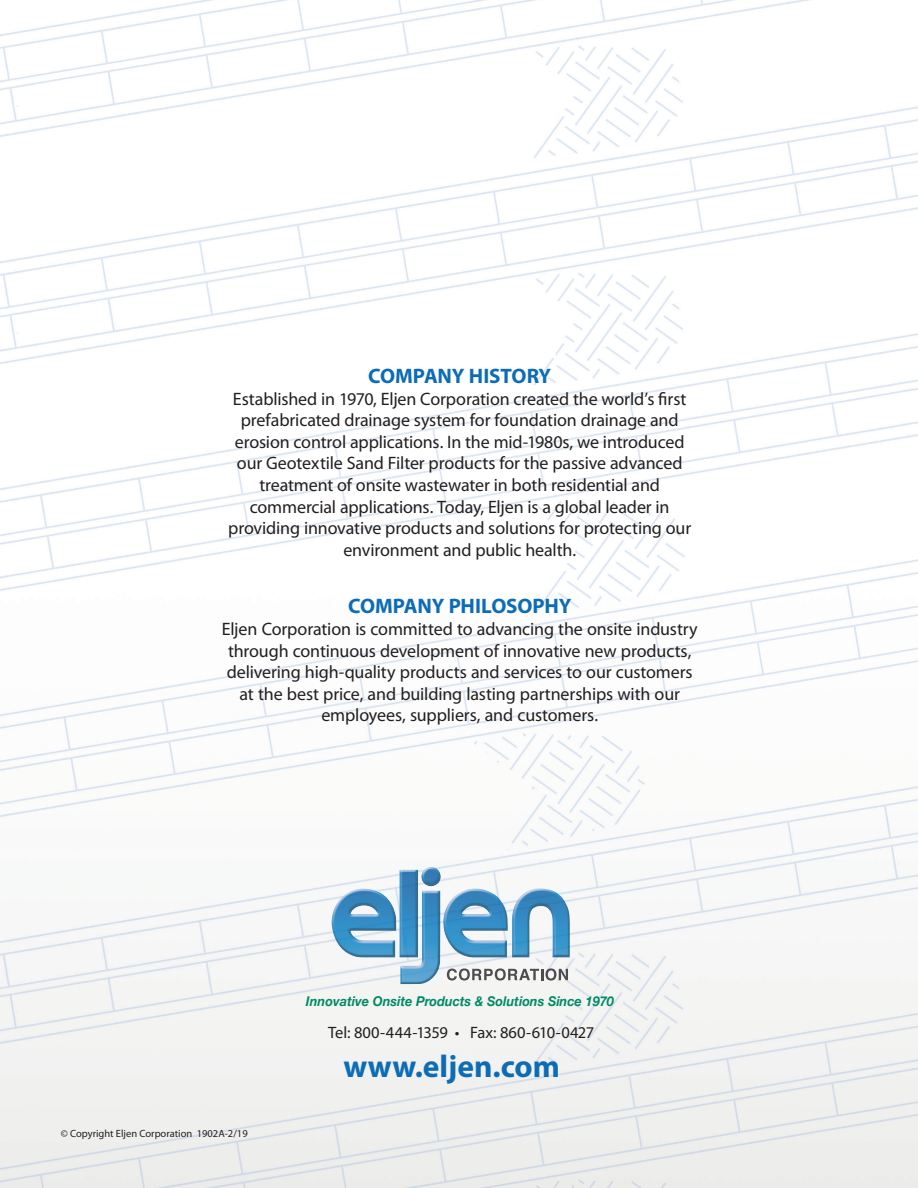
<style>
.page{position:relative;width:918px;height:1188px;background:#fff}
.page>*{position:absolute;margin:0;border:0;box-sizing:border-box;transform-origin:0 0}
.t1{font:700 31.5px "Myriad Pro";color:#0d6cb6}
.t2{font:700 21px "Myriad Pro";letter-spacing:-.005em;color:#0d6cb6}
.t3{font:18px/21.6px "Myriad Pro";letter-spacing:-.01em;color:#231f20;text-align:center}
.t4{font:16.5px "Myriad Pro";letter-spacing:-.015em;color:#231f20}
.t5{font:italic 700 13.5px "Helvetica Neue";color:#008b64;scale:.95 1}
.t6{font:10.5px "Myriad Pro";color:#231f20}
</style>
<div class="page">
<img style="left:0;top:0;width:918px;height:1188px">
<img style="left:331px;top:867px;width:239px;height:117px">
<svg style="left:447px;top:968px;width:121px;height:13px"></svg>
<p class="t2" style="left:368px;top:362px;width:185px">COMPANY HISTORY</p>
<p class="t3" style="left:228px;top:387px;width:464px">Established in 1970, Eljen Corporation created the world’s first prefabricated drainage system for foundation drainage and erosion control applications. In the mid-1980s, we introduced our Geotextile Sand Filter products for the passive advanced treatment of onsite wastewater in both residential and commercial applications. Today, Eljen is a global leader in providing innovative products and solutions for protecting our environment and public health.</p>
<p class="t2" style="left:348px;top:593px;width:225px">COMPANY PHILOSOPHY</p>
<p class="t3" style="left:222px;top:618px;width:477px">Eljen Corporation is committed to advancing the onsite industry through continuous development of innovative new products, delivering high-quality products and services to our customers at the best price, and building lasting partnerships with our employees, suppliers, and customers.</p>
<p class="t5" style="left:306px;top:991px;width:326px">Innovative Onsite Products &amp; Solutions Since 1970</p>
<p class="t6" style="left:61px;top:1127px;width:188px">© Copyright Eljen Corporation 1902A-2/19</p>
<p class="t4" style="left:328px;top:1022px;width:268px">Tel: 800-444-1359 • Fax: 860-610-0427</p>
<h1 class="t1" style="left:343px;top:1046px;width:218px">www.eljen.com</h1>
</div>
